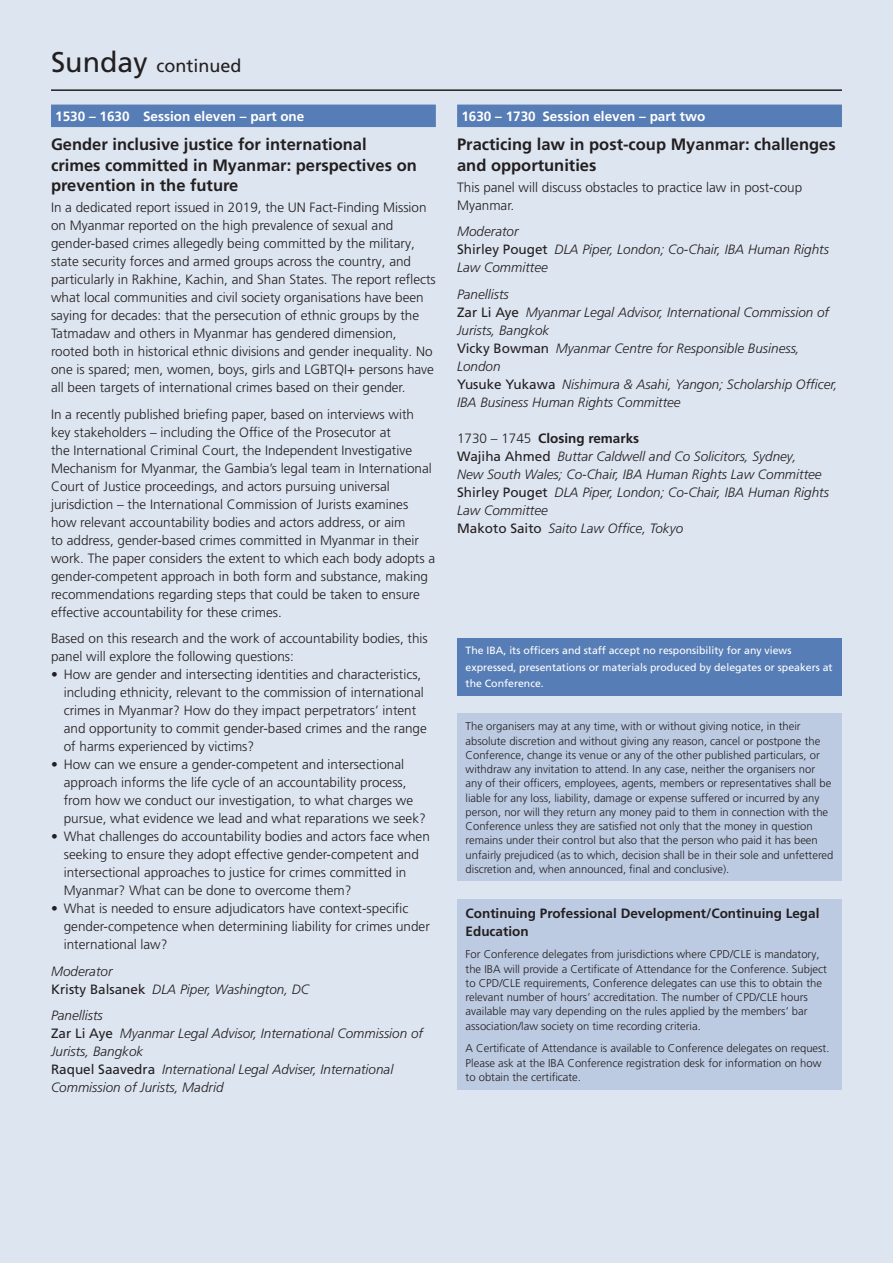
<style>
.page{position:relative;width:893px;height:1263px;background:#dde5f0}
.page>*{position:absolute;margin:0;border:0;box-sizing:border-box;transform-origin:0 0}
.Body_copy{font:18px "Frutiger LT Pro";color:#231f20}
.Session_title{font:700 16.5px/20.7px "Frutiger LT Pro";color:#231f20}
.Body_copy-2{font:300 13.5px/18px "Frutiger LT Pro";color:#231f20}
.Bullets{font:300 13.5px/18px "Frutiger LT Pro";color:#231f20}
.Body_name_title{font:italic 300 13.5px/18px "Frutiger LT Pro";color:#231f20}
.Body_copy-3{font:700 13.5px/18px "Frutiger LT Pro";color:#231f20}
.Body_copy_highlighted{font:700 13.5px "Frutiger LT Pro";color:#fff}
.Speakers_Moderators{font:italic 300 13.5px "Frutiger LT Pro";color:#231f20}
.Body_copy-4{font:300 11.25px/14.2px "Frutiger LT Pro";color:#231f20}
.Body_copy-5{font:10.5px/16.5px "Frutiger LT Pro";color:#fff}
.s1{font-size:28.5px}
.s2{font-weight:400;font-style:normal}
.s3{font-weight:300}
</style>
<div class="page">
<div style="left:457px;top:638px;width:385px;height:58px;background:#577db6"></div>
<div style="left:457px;top:899px;width:385px;height:190px;background:#bccbe2"></div>
<div style="left:457px;top:713px;width:385px;height:168px;background:#bccbe2"></div>
<div style="left:51px;top:105px;width:385px;height:22px;background:#577db6"></div>
<div style="left:457px;top:105px;width:385px;height:22px;background:#577db6"></div>
<hr style="left:51px;top:89px;width:791px;height:2px;background:#231f20">
<p class="Body_copy" style="left:51px;top:56px;width:192px"><span class="s1">Sunday</span> continued</p>
<p class="Body_copy_highlighted" style="left:55px;top:108px;width:251px">1530 – 1630 Session eleven – part one</p>
<p class="Session_title" style="left:51px;top:134px;width:367px">Gender inclusive justice for international crimes committed in Myanmar: perspectives on prevention in the future</p>
<p class="Body_copy-2" style="left:51px;top:199px;width:386px">In a dedicated report issued in 2019, the UN Fact-Finding Mission on Myanmar reported on the high prevalence of sexual and gender-based crimes allegedly being committed by the military, state security forces and armed groups across the country, and particularly in Rakhine, Kachin, and Shan States. The report reflects what local communities and civil society organisations have been saying for decades: that the persecution of ethnic groups by the Tatmadaw and others in Myanmar has gendered dimension, rooted both in historical ethnic divisions and gender inequality. No one is spared; men, women, boys, girls and LGBTQI+ persons have all been targets of international crimes based on their gender.</p>
<p class="Body_copy-2" style="left:51px;top:405px;width:386px">In a recently published briefing paper, based on interviews with key stakeholders – including the Office of the Prosecutor at<br>the International Criminal Court, the Independent Investigative Mechanism for Myanmar, the Gambia’s legal team in International Court of Justice proceedings, and actors pursuing universal jurisdiction – the International Commission of Jurists examines how relevant accountability bodies and actors address, or aim<br>to address, gender-based crimes committed in Myanmar in their work. The paper considers the extent to which each body adopts a gender-competent approach in both form and substance, making recommendations regarding steps that could be taken to ensure effective accountability for these crimes.</p>
<p class="Body_copy-2" style="left:51px;top:630px;width:378px">Based on this research and the work of accountability bodies, this panel will explore the following questions:</p>
<p class="Bullets" style="left:64px;top:666px;width:365px;text-indent:-13px">• How are gender and intersecting identities and characteristics, including ethnicity, relevant to the commission of international crimes in Myanmar? How do they impact perpetrators’ intent and opportunity to commit gender-based crimes and the range of harms experienced by victims?</p>
<p class="Bullets" style="left:64px;top:756px;width:364px;text-indent:-13px">• How can we ensure a gender-competent and intersectional approach informs the life cycle of an accountability process, from how we conduct our investigation, to what charges we pursue, what evidence we lead and what reparations we seek?</p>
<p class="Bullets" style="left:64px;top:828px;width:368px;text-indent:-13px">• What challenges do accountability bodies and actors face when seeking to ensure they adopt effective gender-competent and intersectional approaches to justice for crimes committed in Myanmar? What can be done to overcome them?</p>
<p class="Bullets" style="left:64px;top:900px;width:368px;text-indent:-13px">• What is needed to ensure adjudicators have context-specific gender-competence when determining liability for crimes under international law?</p>
<p class="Speakers_Moderators" style="left:51px;top:963px;width:63px">Moderator</p>
<p class="Body_name_title" style="left:51px;top:980px;width:260px"><span class="s2">Kristy Balsanek</span> DLA Piper, Washington, DC</p>
<p class="Speakers_Moderators" style="left:51px;top:1008px;width:53px">Panellists</p>
<p class="Body_name_title" style="left:51px;top:1025px;width:373px"><span class="s2">Zar Li Aye</span> Myanmar Legal Advisor, International Commission of<br>Jurists, Bangkok</p>
<p class="Body_name_title" style="left:51px;top:1061px;width:344px"><span class="s2">Raquel Saavedra</span> International Legal Adviser, International<br>Commission of Jurists, Madrid</p>
<p class="Body_copy_highlighted" style="left:461px;top:108px;width:245px">1630 – 1730 Session eleven – part two</p>
<p class="Session_title" style="left:457px;top:134px;width:380px">Practicing law in post-coup Myanmar: challenges and opportunities</p>
<p class="Body_copy-2" style="left:457px;top:178px;width:347px">This panel will discuss obstacles to practice law in post-coup<br>Myanmar.</p>
<p class="Speakers_Moderators" style="left:457px;top:224px;width:63px">Moderator</p>
<p class="Body_name_title" style="left:457px;top:240px;width:373px"><span class="s2">Shirley Pouget</span> DLA Piper, London; Co-Chair, IBA Human Rights<br>Law Committee</p>
<p class="Speakers_Moderators" style="left:457px;top:286px;width:53px">Panellists</p>
<p class="Body_name_title" style="left:457px;top:303px;width:373px"><span class="s2">Zar Li Aye</span> Myanmar Legal Advisor, International Commission of<br>Jurists, Bangkok</p>
<p class="Body_name_title" style="left:457px;top:339px;width:344px"><span class="s2">Vicky Bowman</span> Myanmar Centre for Responsible Business,<br>London</p>
<p class="Body_name_title" style="left:457px;top:375px;width:382px"><span class="s2">Yusuke Yukawa</span> Nishimura &amp; Asahi, Yangon; Scholarship Officer,<br>IBA Business Human Rights Committee</p>
<p class="Body_copy-3" style="left:457px;top:429px;width:184px"><span class="s3">1730 – 1745</span> Closing remarks</p>
<p class="Body_name_title" style="left:457px;top:447px;width:366px"><span class="s2">Wajiha Ahmed</span> Buttar Caldwell and Co Solicitors, Sydney,<br>New South Wales; Co-Chair, IBA Human Rights Law Committee</p>
<p class="Body_name_title" style="left:457px;top:483px;width:373px"><span class="s2">Shirley Pouget</span> DLA Piper, London; Co-Chair, IBA Human Rights<br>Law Committee</p>
<p class="Body_name_title" style="left:457px;top:519px;width:228px"><span class="s2">Makoto Saito</span> Saito Law Office, Tokyo</p>
<p class="Body_copy-5" style="left:466px;top:642px;width:369px">The IBA, its officers and staff accept no responsibility for any views expressed, presentations or materials produced by delegates or speakers at the Conference.</p>
<p class="Body_copy-4" style="left:466px;top:719px;width:369px">The organisers may at any time, with or without giving notice, in their absolute discretion and without giving any reason, cancel or postpone the Conference, change its venue or any of the other published particulars, or withdraw any invitation to attend. In any case, neither the organisers nor any of their officers, employees, agents, members or representatives shall be liable for any loss, liability, damage or expense suffered or incurred by any person, nor will they return any money paid to them in connection with the Conference unless they are satisfied not only that the money in question remains under their control but also that the person who paid it has been unfairly prejudiced (as to which, decision shall be in their sole and unfettered discretion and, when announced, final and conclusive).</p>
<p class="Body_copy-3" style="left:466px;top:904px;width:355px">Continuing Professional Development/Continuing Legal<br>Education</p>
<p class="Body_copy-4" style="left:466px;top:947px;width:363px">For Conference delegates from jurisdictions where CPD/CLE is mandatory, the IBA will provide a Certificate of Attendance for the Conference. Subject to CPD/CLE requirements, Conference delegates can use this to obtain the relevant number of hours’ accreditation. The number of CPD/CLE hours available may vary depending on the rules applied by the members’ bar association/law society on time recording criteria.</p>
<p class="Body_copy-4" style="left:466px;top:1041px;width:365px">A Certificate of Attendance is available to Conference delegates on request.<br>Please ask at the IBA Conference registration desk for information on how to obtain the certificate.</p>
</div>
